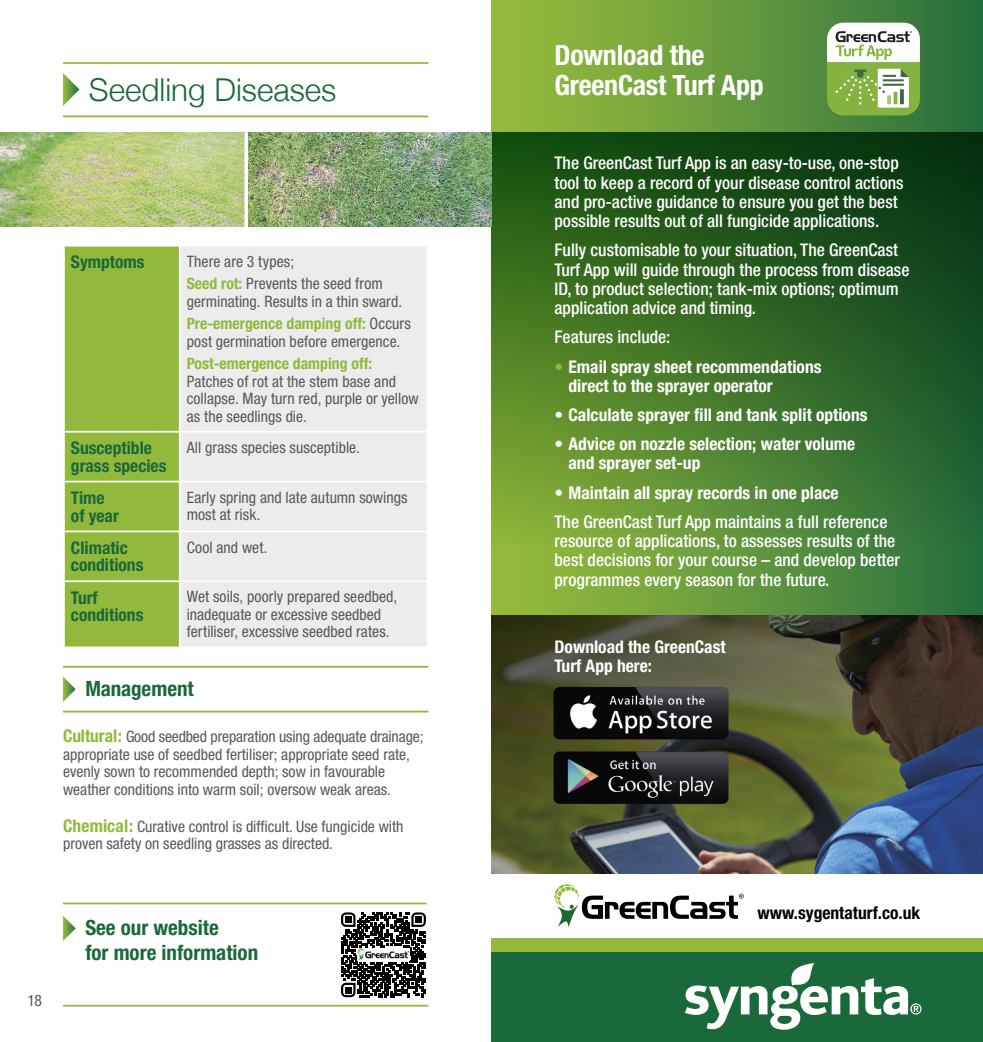
<style>
.page{position:relative;width:983px;height:1042px;background:#fff}
.page>*{position:absolute;margin:0;border:0;box-sizing:border-box;transform-origin:0 0}
.t1{font:300 31.5px "Helvetica Neue";color:#1a693b}
.t2{font:700 condensed 28px/29.8px "Helvetica Neue LT Std";letter-spacing:-.01em;color:#fff}
.t3{font:700 condensed 21px/24.5px "Helvetica Neue LT Std";color:#1a693b}
.t4{font:700 condensed 21px "Helvetica Neue";color:#1a693b}
.t5{font:500 condensed 17.5px/19.2px "Helvetica Neue LT Std";color:#fff}
.t6{font:700 condensed 17.5px/19.2px "Helvetica Neue LT Std";color:#fff}
.t7{font:700 condensed 17.5px/17.5px "Helvetica Neue LT Std";color:#1a693b}
.t8{font:700 condensed 17.5px "Helvetica Neue LT Std";color:#000}
.t9{font:condensed 15.75px/17.5px "Helvetica Neue LT Std";color:#585857}
.t10{font:700 condensed 15.75px "Helvetica Neue LT Std";color:#92b93b}
.s1{font-weight:700;color:#92b93b}
.s2{font-family:"Helvetica Neue";font-weight:700;font-size:17.5px;color:#92b93b}
.s3{color:#92b93b}
</style>
<div class="page">
<div style="left:491px;top:938px;width:491px;height:104px;background:#1a693b"></div>
<div style="left:491px;top:938px;width:491px;height:13px;background:#92b93b"></div>
<svg style="left:685px;top:963px;width:236px;height:66px"></svg>
<svg style="left:491px;top:615px;width:491px;height:258px;background:#4c5242"></svg>
<div style="left:491px;top:0;width:491px;height:615px;background:linear-gradient(to right,#9cc03d,#2b7040)"></div>
<svg style="left:491px;top:132px;width:491px;height:459px;background:#3a6e27"></svg>
<svg style="left:63px;top:73px;width:16px;height:33px"></svg>
<hr style="left:63px;top:62px;width:365px;height:2px;background:#92b93b">
<hr style="left:63px;top:116px;width:365px;height:1px;background:#92b93b">
<div style="left:65px;top:247px;width:114px;height:399px;background:#92b93b"></div>
<div style="left:181px;top:247px;width:245px;height:399px;background:#ececec"></div>
<hr style="left:63px;top:431px;width:117px;height:1px;background:#fff">
<hr style="left:180px;top:431px;width:248px;height:1px;background:#fff">
<hr style="left:63px;top:481px;width:117px;height:1px;background:#fff">
<hr style="left:180px;top:481px;width:248px;height:1px;background:#fff">
<hr style="left:63px;top:530px;width:117px;height:2px;background:#fff">
<hr style="left:180px;top:530px;width:248px;height:2px;background:#fff">
<hr style="left:63px;top:580px;width:117px;height:2px;background:#fff">
<hr style="left:180px;top:580px;width:248px;height:2px;background:#fff">
<hr style="left:63px;top:666px;width:365px;height:2px;background:#92b93b">
<hr style="left:63px;top:711px;width:365px;height:1px;background:#92b93b">
<svg style="left:63px;top:676px;width:13px;height:26px"></svg>
<img style="left:0;top:132px;width:491px;height:94px">
<svg style="left:244px;top:132px;width:4px;height:95px"></svg>
<img style="left:550px;top:750px;width:180px;height:55px">
<img style="left:550px;top:685px;width:180px;height:58px">
<svg style="left:826px;top:23px;width:93px;height:92px"></svg>
<hr style="left:882px;top:79px;width:21px;height:2px;background:#3b6941">
<hr style="left:882px;top:84px;width:21px;height:2px;background:#3b6941">
<svg style="left:554px;top:884px;width:189px;height:43px"></svg>
<hr style="left:63px;top:902px;width:363px;height:2px;background:#92b93b">
<hr style="left:63px;top:1005px;width:365px;height:1px;background:#92b93b">
<svg style="left:63px;top:916px;width:13px;height:25px"></svg>
<svg style="left:341px;top:912px;width:85px;height:85px"></svg>
<img style="left:357px;top:948px;width:52px;height:13px">
<h1 class="t1" style="left:89px;top:64px;width:249px">Seedling Diseases</h1>
<p class="t7" style="left:71px;top:253px;width:75px">Symptoms</p>
<p class="t9" style="left:187px;top:250px;width:197px;line-height:22.4px">There are 3 types;<br><span class="s1">Seed rot:</span> Prevents the seed from</p>
<p class="t9" style="left:187px;top:290px;width:225px;line-height:22.4px">germinating. Results in a thin sward.<br><span class="s1">Pre-emergence damping off:</span> Occurs</p>
<p class="t9" style="left:187px;top:332px;width:215px">post germination before emergence.</p>
<p class="t10" style="left:187px;top:354px;width:187px">Post-emergence damping off:</p>
<p class="t9" style="left:187px;top:372px;width:233px">Patches of rot at the stem base and collapse. May turn red, purple or yellow as the seedlings die.</p>
<p class="t7" style="left:71px;top:439px;width:97px">Susceptible grass species</p>
<p class="t9" style="left:187px;top:438px;width:175px">All grass species susceptible.</p>
<p class="t7" style="left:71px;top:489px;width:49px">Time of year</p>
<p class="t9" style="left:187px;top:488px;width:222px">Early spring and late autumn sowings most at risk.</p>
<p class="t7" style="left:71px;top:539px;width:74px">Climatic conditions</p>
<p class="t9" style="left:187px;top:538px;width:82px">Cool and wet.</p>
<p class="t7" style="left:71px;top:588px;width:74px">Turf conditions</p>
<p class="t9" style="left:187px;top:588px;width:212px">Wet soils, poorly prepared seedbed, inadequate or excessive seedbed fertiliser, excessive seedbed rates.</p>
<h3 class="t4" style="left:85px;top:671px;width:110px">Management</h3>
<p class="t9" style="left:63px;top:727px;width:362px"><span class="s2">Cultural:</span> Good seedbed preparation using adequate drainage; appropriate use of seedbed fertiliser; appropriate seed rate, evenly sown to recommended depth; sow in favourable weather conditions into warm soil; oversow weak areas.</p>
<p class="t9" style="left:63px;top:817px;width:342px"><span class="s2">Chemical:</span> Curative control is difficult. Use fungicide with proven safety on seedling grasses as directed.</p>
<p class="t9" style="left:27px;top:991px;width:16px">18</p>
<h3 class="t3" style="left:85px;top:915px;width:174px">See our website<br>for more information</h3>
<h2 class="t2" style="left:554px;top:40px;width:211px">Download the<br>GreenCast Turf App</h2>
<p class="t5" style="left:554px;top:153px;width:350px">The GreenCast Turf App is an easy-to-use, one-stop tool to keep a record of your disease control actions and pro-active guidance to ensure you get the best possible results out of all fungicide applications.</p>
<p class="t5" style="left:554px;top:240px;width:356px">Fully customisable to your situation, The GreenCast Turf App will guide through the process from disease ID, to product selection; tank-mix options; optimum application advice and timing.</p>
<p class="t5" style="left:554px;top:327px;width:117px">Features include:</p>
<p class="t6" style="left:568px;top:356px;width:254px;text-indent:-14px"><span class="s3">•</span> Email spray sheet recommendations direct to the sprayer operator</p>
<p class="t6" style="left:554px;top:405px;width:314px">• Calculate sprayer fill and tank split options</p>
<p class="t6" style="left:568px;top:434px;width:288px;text-indent:-14px">• Advice on nozzle selection; water volume and sprayer set-up</p>
<p class="t6" style="left:554px;top:482px;width:285px">• Maintain all spray records in one place</p>
<p class="t5" style="left:554px;top:512px;width:347px">The GreenCast Turf App maintains a full reference resource of applications, to assesses results of the best decisions for your course – and develop better programmes every season for the future.</p>
<p class="t6" style="left:554px;top:636px;width:172px">Download the GreenCast<br>Turf App here:</p>
<p class="t8" style="left:757px;top:902px;width:164px">www.sygentaturf.co.uk</p>
</div>
